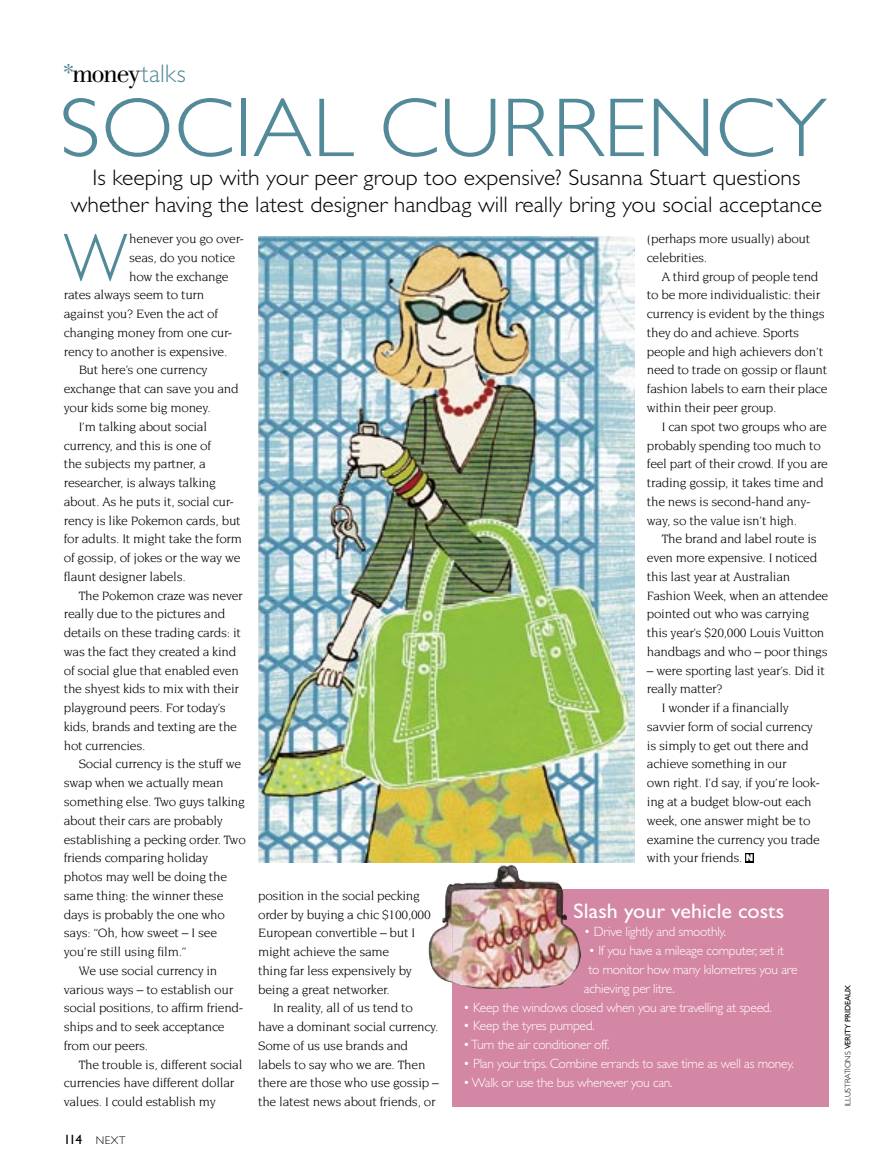
<style>
.page{position:relative;width:893px;height:1170px;background:#fff}
.page>*{position:absolute;margin:0;border:0;box-sizing:border-box;transform-origin:0 0}
.t1{font:300 84px "Gill Sans";letter-spacing:.005em;color:#538a9a;scale:1.05 1}
.t2{font:300 68.55px "Gill Sans";color:#538a9a;scale:.9 1}
.t3{font:28.5px "Bodoni";letter-spacing:-.04em;color:#000}
.t4{font:300 22.5px/27px "Gill Sans";color:#000;text-align:center;scale:1.05 1}
.t5{font:21px "Gill Sans";color:#fff;scale:1.05 1}
.t6{font:300 13.5px "Gill Sans";letter-spacing:-.02em;color:#fff}
.t7{font:13.05px/18.8px "Novarese";letter-spacing:-.02em;color:#000}
.t8{font:300 11.1px "Gill Sans";color:#000}
.t9{font:7.95px "Gill Sans";letter-spacing:-.02em;color:#000}
.s1{font-family:"Gill Sans";font-weight:700;font-stretch:extra-condensed;font-size:22.5px;color:#538a9a}
.s2{font-family:"Gill Sans";font-weight:300;font-size:25.5px;color:#538a9a}
.s3{font-weight:400;font-size:13.5px}
.s4{font-family:"Futura";font-weight:800;font-size:9px;color:#fff}
.s5{font-weight:300}
</style>
<div class="page">
<div style="left:452px;top:889px;width:377px;height:217px;background:#d487a4"></div>
<div style="left:745px;top:852px;width:9px;height:10px;background:#000"></div>
<img style="left:258px;top:237px;width:377px;height:625px">
<img style="left:428px;top:864px;width:134px;height:119px">
<img style="left:452px;top:889px;width:129px;height:99px">
<h3 class="t3" style="left:64px;top:56px;width:123px"><span class="s1">*</span>money<span class="s2">talks</span></h3>
<h1 class="t1" style="left:59px;top:81px;width:733px">SOCIAL CURRENCY</h1>
<h3 class="t4" style="left:71px;top:164px;width:717px">Is keeping up with your peer group too expensive? Susanna Stuart questions whether having the latest designer handbag will really bring you social acceptance</h3>
<h2 class="t2" style="left:64px;top:219px;width:72px">W</h2>
<p class="t7" style="left:129px;top:229px;width:116px">henever you go over-</p>
<p class="t7" style="left:129px;top:248px;width:108px">seas, do you notice</p>
<p class="t7" style="left:129px;top:267px;width:101px">how the exchange</p>
<p class="t7" style="left:64px;top:285px;width:142px">rates always seem to turn</p>
<p class="t7" style="left:64px;top:304px;width:156px">against you? Even the act of</p>
<p class="t7" style="left:64px;top:323px;width:170px">changing money from one cur-</p>
<p class="t7" style="left:64px;top:342px;width:165px">rency to another is expensive.</p>
<p class="t7" style="left:79px;top:360px;width:130px">But here’s one currency</p>
<p class="t7" style="left:64px;top:379px;width:176px">exchange that can save you and</p>
<p class="t7" style="left:64px;top:398px;width:148px">your kids some big money.</p>
<p class="t7" style="left:79px;top:417px;width:130px">I’m talking about social</p>
<p class="t7" style="left:64px;top:435px;width:149px">currency, and this is one of</p>
<p class="t7" style="left:64px;top:454px;width:143px">the subjects my partner, a</p>
<p class="t7" style="left:64px;top:473px;width:154px">researcher, is always talking</p>
<p class="t7" style="left:64px;top:492px;width:172px">about. As he puts it, social cur-</p>
<p class="t7" style="left:64px;top:510px;width:178px">rency is like Pokemon cards, but</p>
<p class="t7" style="left:64px;top:529px;width:180px">for adults. It might take the form</p>
<p class="t7" style="left:64px;top:548px;width:178px">of gossip, of jokes or the way we</p>
<p class="t7" style="left:64px;top:567px;width:124px">flaunt designer labels.</p>
<p class="t7" style="left:79px;top:585px;width:166px">The Pokemon craze was never</p>
<p class="t7" style="left:64px;top:604px;width:163px">really due to the pictures and</p>
<p class="t7" style="left:64px;top:623px;width:179px">details on these trading cards: it</p>
<p class="t7" style="left:64px;top:642px;width:174px">was the fact they created a kind</p>
<p class="t7" style="left:64px;top:660px;width:177px">of social glue that enabled even</p>
<p class="t7" style="left:64px;top:679px;width:177px">the shyest kids to mix with their</p>
<p class="t7" style="left:64px;top:698px;width:164px">playground peers. For today’s</p>
<p class="t7" style="left:64px;top:717px;width:175px">kids, brands and texting are the</p>
<p class="t7" style="left:64px;top:735px;width:83px">hot currencies.</p>
<p class="t7" style="left:79px;top:754px;width:164px">Social currency is the stuff we</p>
<p class="t7" style="left:64px;top:773px;width:161px">swap when we actually mean</p>
<p class="t7" style="left:64px;top:792px;width:183px">something else. Two guys talking</p>
<p class="t7" style="left:64px;top:810px;width:161px">about their cars are probably</p>
<p class="t7" style="left:64px;top:829px;width:184px">establishing a pecking order. Two</p>
<p class="t7" style="left:64px;top:848px;width:146px">friends comparing holiday</p>
<p class="t7" style="left:64px;top:867px;width:165px">photos may well be doing the</p>
<p class="t7" style="left:64px;top:885px;width:161px">same thing: the winner these</p>
<p class="t7" style="left:64px;top:904px;width:163px">days is probably the one who</p>
<p class="t7" style="left:64px;top:923px;width:155px">says: “Oh, how sweet – I see</p>
<p class="t7" style="left:64px;top:942px;width:124px">you’re still using film.”</p>
<p class="t7" style="left:79px;top:960px;width:140px">We use social currency in</p>
<p class="t7" style="left:64px;top:979px;width:171px">various ways – to establish our</p>
<p class="t7" style="left:64px;top:998px;width:181px">social positions, to affirm friend-</p>
<p class="t7" style="left:64px;top:1017px;width:162px">ships and to seek acceptance</p>
<p class="t7" style="left:64px;top:1035px;width:86px">from our peers.</p>
<p class="t7" style="left:79px;top:1054px;width:165px">The trouble is, different social</p>
<p class="t7" style="left:64px;top:1073px;width:172px">currencies have different dollar</p>
<p class="t7" style="left:64px;top:1092px;width:154px">values. I could establish my</p>
<p class="t8" style="left:64px;top:1133px;width:63px"><span class="s3">114</span> NEXT</p>
<p class="t7" style="left:258px;top:885px;width:174px">position in the social pecking order by buying a chic $100,000<br>European convertible – but I might achieve the same<br>thing far less expensively by being a great networker.</p>
<p class="t7" style="left:258px;top:998px;width:182px;text-indent:15px">In reality, all of us tend to have a dominant social currency.<br>Some of us use brands and labels to say who we are. Then there are those who use gossip – the latest news about friends, or</p>
<p class="t7" style="left:647px;top:229px;width:165px">(perhaps more usually) about celebrities.</p>
<p class="t7" style="left:647px;top:267px;width:182px;text-indent:15px">A third group of people tend to be more individualistic: their currency is evident by the things they do and achieve. Sports people and high achievers don’t need to trade on gossip or flaunt fashion labels to earn their place within their peer group.</p>
<p class="t7" style="left:647px;top:417px;width:183px;text-indent:15px">I can spot two groups who are probably spending too much to feel part of their crowd. If you are trading gossip, it takes time and the news is second-hand any&shy;way, so the value isn’t high.</p>
<p class="t7" style="left:647px;top:529px;width:183px;text-indent:15px">The brand and label route is even more expensive. I noticed this last year at Australian<br>Fashion Week, when an attendee pointed out who was carrying this year’s $20,000 Louis Vuitton handbags and who – poor things</p>
<p class="t7" style="left:647px;top:660px;width:180px">– were sporting last year’s. Did it</p>
<p class="t7" style="left:647px;top:679px;width:77px">really matter?</p>
<p class="t7" style="left:662px;top:698px;width:129px">I wonder if a financially</p>
<p class="t7" style="left:647px;top:717px;width:167px">savvier form of social currency</p>
<p class="t7" style="left:647px;top:735px;width:163px">is simply to get out there and</p>
<p class="t7" style="left:647px;top:754px;width:141px">achieve something in our</p>
<p class="t7" style="left:647px;top:773px;width:175px">own right. I’d say, if you’re look-</p>
<p class="t7" style="left:647px;top:792px;width:166px">ing at a budget blow-out each</p>
<p class="t7" style="left:647px;top:810px;width:165px">week, one answer might be to</p>
<p class="t7" style="left:647px;top:829px;width:174px">examine the currency you trade</p>
<p class="t7" style="left:647px;top:848px;width:108px">with your friends. <span class="s4">N</span></p>
<h3 class="t5" style="left:573px;top:898px;width:202px">Slash your vehicle costs</h3>
<p class="t6" style="left:584px;top:924px;width:144px">• Drive lightly and smoothly.</p>
<p class="t6" style="left:588px;top:943px;width:197px">• If you have a mileage computer, set it</p>
<p class="t6" style="left:588px;top:961px;width:211px">to monitor how many kilometres you are</p>
<p class="t6" style="left:584px;top:980px;width:92px">achieving per litre.</p>
<p class="t6" style="left:463px;top:999px;width:310px">• Keep the windows closed when you are travelling at speed.</p>
<p class="t6" style="left:463px;top:1018px;width:133px">• Keep the tyres pumped.</p>
<p class="t6" style="left:463px;top:1036px;width:148px">• Turn the air conditioner off.</p>
<p class="t6" style="left:463px;top:1055px;width:332px">• Plan your trips. Combine errands to save time as well as money.</p>
<p class="t6" style="left:463px;top:1074px;width:211px">• Walk or use the bus whenever you can.</p>
<p class="t9" style="left:843px;top:1106px;width:123px;rotate:-90deg"><span class="s5">ILLUSTRATIONS</span> VERITY PRIDEAUX</p>
</div>
